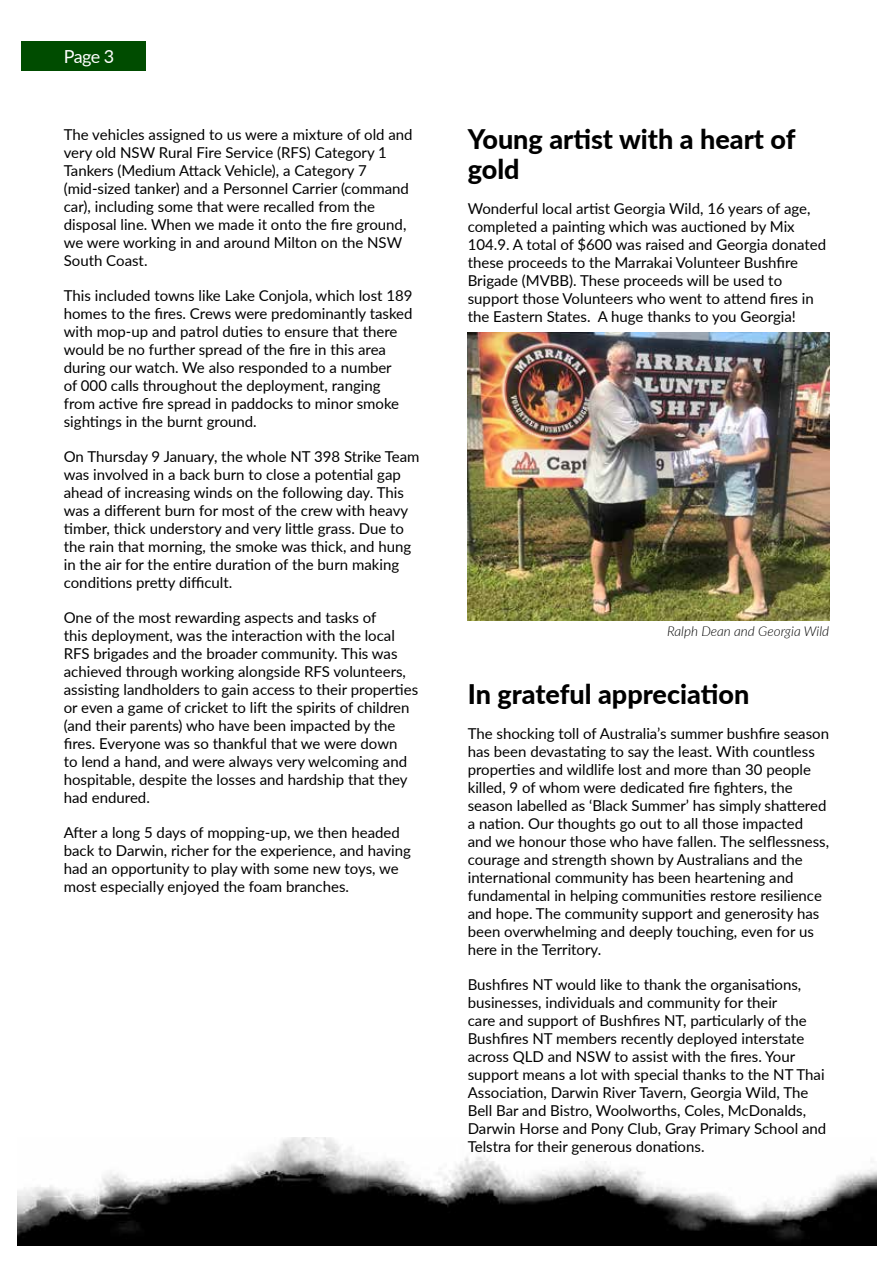
<style>
.page{position:relative;width:893px;height:1263px;background:#fff}
.page>*{position:absolute;margin:0;border:0;box-sizing:border-box;transform-origin:0 0}
.t1{font:800 27px/30px "Lato";color:#000}
.t2{font:18px "Lato";color:#fff}
.t3{font:15px/18px "Lato";color:#000}
.t4{font:italic 300 13.5px "Lato";color:#000}
</style>
<div class="page">
<div style="left:21px;top:41px;width:125px;height:29px;background:#004c00"></div>
<img style="left:17px;top:1137px;width:859px;height:109px">
<img style="left:468px;top:333px;width:361px;height:288px">
<p class="t2" style="left:64px;top:43px;width:52px">Page 3</p>
<p class="t3" style="left:64px;top:125px;width:350px">The vehicles assigned to us were a mixture of old and very old NSW Rural Fire Service (RFS) Category 1<br>Tankers (Medium Attack Vehicle), a Category 7 (mid-sized tanker) and a Personnel Carrier (command car), including some that were recalled from the disposal line. When we made it onto the fire ground, we were working in and around Milton on the NSW South Coast.</p>
<p class="t3" style="left:64px;top:286px;width:350px">This included towns like Lake Conjola, which lost 189 homes to the fires. Crews were predominantly tasked with mop-up and patrol duties to ensure that there would be no further spread of the fire in this area during our watch. We also responded to a number<br>of 000 calls throughout the deployment, ranging from active fire spread in paddocks to minor smoke sightings in the burnt ground.</p>
<p class="t3" style="left:64px;top:447px;width:357px">On Thursday 9 January, the whole NT 398 Strike Team was involved in a back burn to close a potential gap ahead of increasing winds on the following day. This was a different burn for most of the crew with heavy timber, thick understory and very little grass. Due to the rain that morning, the smoke was thick, and hung in the air for the entire duration of the burn making conditions pretty difficult.</p>
<p class="t3" style="left:64px;top:608px;width:356px">One of the most rewarding aspects and tasks of<br>this deployment, was the interaction with the local RFS brigades and the broader community. This was achieved through working alongside RFS volunteers, assisting landholders to gain access to their properties or even a game of cricket to lift the spirits of children (and their parents) who have been impacted by the fires. Everyone was so thankful that we were down<br>to lend a hand, and were always very welcoming and hospitable, despite the losses and hardship that they had endured.</p>
<p class="t3" style="left:64px;top:823px;width:349px">After a long 5 days of mopping-up, we then headed back to Darwin, richer for the experience, and having had an opportunity to play with some new toys, we most especially enjoyed the foam branches.</p>
<h1 class="t1" style="left:468px;top:123px;width:329px">Young artist with a heart of gold</h1>
<p class="t3" style="left:468px;top:199px;width:360px">Wonderful local artist Georgia Wild, 16 years of age, completed a painting which was auctioned by Mix 104.9. A total of $600 was raised and Georgia donated these proceeds to the Marrakai Volunteer Bushfire Brigade (MVBB). These proceeds will be used to support those Volunteers who went to attend fires in the Eastern States. A huge thanks to you Georgia!</p>
<p class="t4" style="left:667px;top:622px;width:163px">Ralph Dean and Georgia Wild</p>
<h1 class="t1" style="left:468px;top:678px;width:283px">In grateful appreciation</h1>
<p class="t3" style="left:468px;top:724px;width:363px">The shocking toll of Australia’s summer bushfire season has been devastating to say the least. With countless properties and wildlife lost and more than 30 people killed, 9 of whom were dedicated fire fighters, the season labelled as ‘Black Summer’ has simply shattered a nation. Our thoughts go out to all those impacted and we honour those who have fallen. The selflessness, courage and strength shown by Australians and the international community has been heartening and fundamental in helping communities restore resilience and hope. The community support and generosity has been overwhelming and deeply touching, even for us here in the Territory.</p>
<p class="t3" style="left:468px;top:975px;width:360px">Bushfires NT would like to thank the organisations, businesses, individuals and community for their<br>care and support of Bushfires NT, particularly of the Bushfires NT members recently deployed interstate across QLD and NSW to assist with the fires. Your support means a lot with special thanks to the NT Thai Association, Darwin River Tavern, Georgia Wild, The Bell Bar and Bistro, Woolworths, Coles, McDonalds, Darwin Horse and Pony Club, Gray Primary School and Telstra for their generous donations.</p>
</div>
